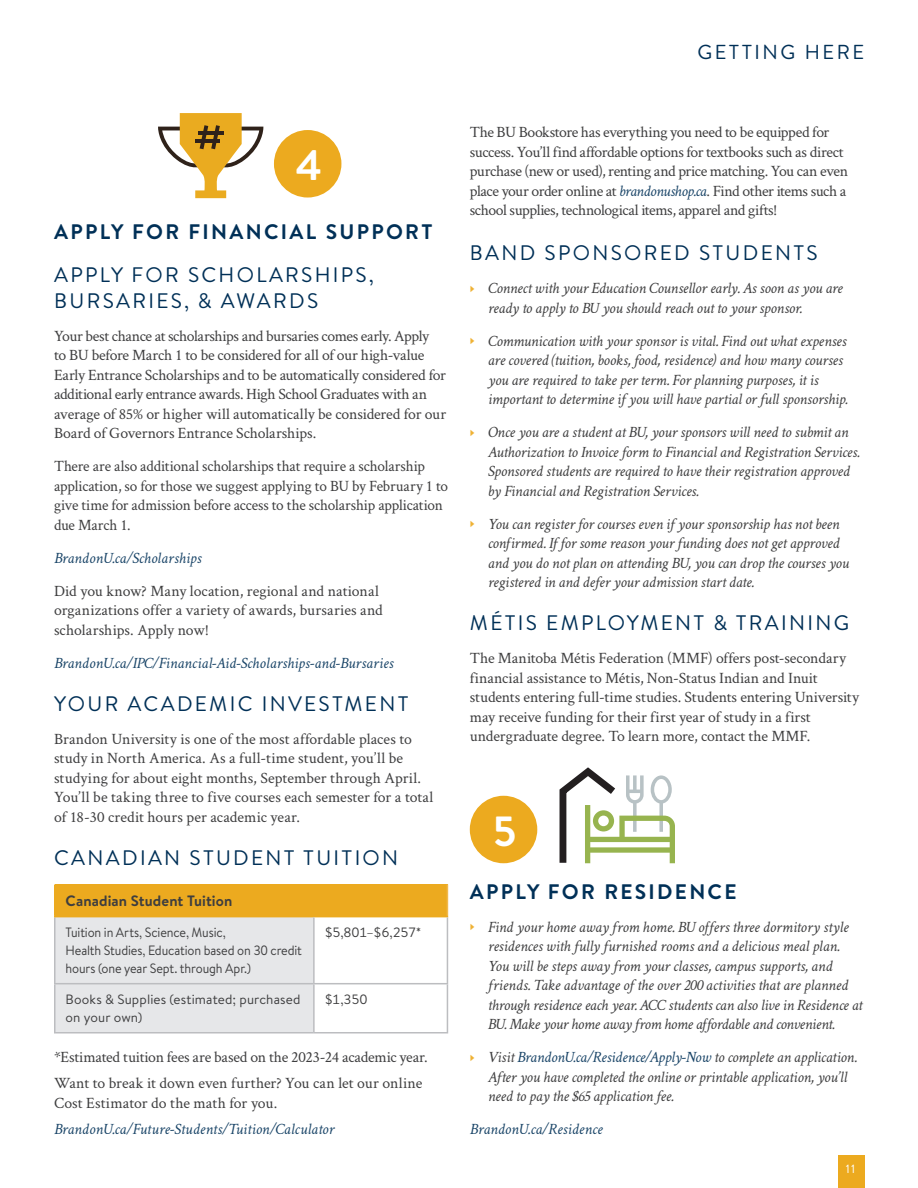
<style>
.page{position:relative;width:918px;height:1188px;background:#fff}
.page>*{position:absolute;margin:0;border:0;box-sizing:border-box;transform-origin:0 0}
.Main_Heading{font:700 42.15px "Brandon Text";color:#fff}
.Subhead_Blue_1_-_All_Caps{font:21px/25.2px "Brandon Text";letter-spacing:.11em;color:#003057}
.Subhead_Blue_1_-_All_Caps_Bold{font:700 21px "Brandon Text";letter-spacing:.11em;color:#003057}
.t1{font:20.25px "Brandon Text";letter-spacing:.12em;color:#003057}
.Body_Copy___90__Black{font:15.75px/19.5px "Crimson Text";letter-spacing:-.01em;color:#3e3e3f}
.t2{font:italic 15.75px/19.5px "Crimson Text";letter-spacing:-.015em;color:#3e3e3f}
.Body_Copy___90__Black-2{font:15.75px/19.5px "Crimson Text";letter-spacing:-.03em;color:#3e3e3f}
.Body_Copy___90__Black-3{font:italic 15.75px "Crimson Text";color:#1a4568}
.Body_Copy___90__Black-4{font:700 15px "Brandon Text";letter-spacing:.005em;color:#3e3e3f}
.Body_Copy___90__Black-5{font:13.5px/18px "Brandon Text";letter-spacing:-.005em;color:#3e3e3f;scale:.93 1}
.Body_Copy___90__Black-6{font:13.5px/18px "Brandon Text";letter-spacing:-.005em;color:#3e3e3f}
.t3{font:12px "Brandon Text";color:#fff}
.s1{font-style:italic;color:#1a4568}
.s2{font-family:"Arial";font-style:normal;font-size:9px;color:#efb235}
.s3{color:#1a4568}
</style>
<div class="page">
<div style="left:838px;top:1156px;width:27px;height:32px;background:#ecaa1f"></div>
<div style="left:55px;top:885px;width:392px;height:32px;background:#ecaa1f"></div>
<svg style="left:56px;top:917px;width:391px;height:115px"></svg>
<hr style="left:54px;top:885px;width:2px;height:31px;background:#ecaa1f">
<hr style="left:447px;top:885px;width:1px;height:31px;background:#f0b94d">
<hr style="left:54px;top:917px;width:2px;height:66px;background:#bcbdc0">
<hr style="left:54px;top:984px;width:2px;height:48px;background:#bcbdc0">
<hr style="left:54px;top:916px;width:260px;height:1px;background:#ecaa1f">
<hr style="left:314px;top:916px;width:134px;height:1px;background:#ecaa1f">
<hr style="left:313px;top:917px;width:2px;height:66px;background:#bcbdc0">
<hr style="left:447px;top:917px;width:1px;height:66px;background:#bcbdc0">
<hr style="left:313px;top:984px;width:2px;height:48px;background:#bcbdc0">
<hr style="left:447px;top:984px;width:1px;height:48px;background:#bcbdc0">
<hr style="left:54px;top:983px;width:260px;height:1px;background:#bcbdc0">
<hr style="left:314px;top:983px;width:134px;height:1px;background:#bcbdc0">
<hr style="left:314px;top:1032px;width:134px;height:2px;background:#bcbdc0">
<hr style="left:54px;top:1032px;width:260px;height:2px;background:#bcbdc0">
<svg style="left:158px;top:113px;width:105px;height:85px"></svg>
<hr style="left:199px;top:131px;width:25px;height:4px;background:#2f221a">
<hr style="left:196px;top:139px;width:24px;height:4px;background:#2f221a">
<div style="left:274px;top:130px;width:67px;height:68px;background:#ecaa1f;border-radius:50%"></div>
<div style="left:470px;top:796px;width:67px;height:67px;background:#ecaa1f;border-radius:50%"></div>
<svg style="left:560px;top:767px;width:115px;height:96px"></svg>
<p class="t1" style="left:698px;top:38px;width:168px">GETTING HERE</p>
<p class="Main_Heading" style="left:295px;top:136px;width:28px">4</p>
<p class="Subhead_Blue_1_-_All_Caps_Bold" style="left:54px;top:217px;width:380px">APPLY FOR FINANCIAL SUPPORT</p>
<p class="Subhead_Blue_1_-_All_Caps" style="left:54px;top:262px;width:321px">APPLY FOR SCHOLARSHIPS,<br>BURSARIES, &amp; AWARDS</p>
<p class="Body_Copy___90__Black" style="left:54px;top:325px;width:394px">Your best chance at scholarships and bursaries comes early. Apply<br>to BU before March 1 to be considered for all of our high-value Early Entrance Scholarships and to be automatically considered for additional early entrance awards. High School Graduates with an average of 85% or higher will automatically be considered for our Board of Governors Entrance Scholarships.</p>
<p class="Body_Copy___90__Black" style="left:54px;top:456px;width:396px">There are also additional scholarships that require a scholarship application, so for those we suggest applying to BU by February 1 to give time for admission before access to the scholarship application due March 1.</p>
<p class="Body_Copy___90__Black-3" style="left:54px;top:549px;width:149px">BrandonU.ca/Scholarships</p>
<p class="Body_Copy___90__Black" style="left:54px;top:580px;width:330px">Did you know? Many location, regional and national organizations offer a variety of awards, bursaries and scholarships. Apply now!</p>
<p class="Body_Copy___90__Black-3" style="left:54px;top:654px;width:341px">BrandonU.ca/IPC/Financial-Aid-Scholarships-and-Bursaries</p>
<p class="Subhead_Blue_1_-_All_Caps" style="left:54px;top:690px;width:356px">YOUR ACADEMIC INVESTMENT</p>
<p class="Body_Copy___90__Black" style="left:54px;top:728px;width:381px">Brandon University is one of the most affordable places to study in North America. As a full-time student, you’ll be studying for about eight months, September through April.<br>You’ll be taking three to five courses each semester for a total of 18-30 credit hours per academic year.</p>
<p class="Subhead_Blue_1_-_All_Caps" style="left:54px;top:844px;width:346px">CANADIAN STUDENT TUITION</p>
<p class="Body_Copy___90__Black-4" style="left:66px;top:890px;width:168px">Canadian Student Tuition</p>
<p class="Body_Copy___90__Black-5" style="left:66px;top:923px;width:256px">Tuition in Arts, Science, Music,<br>Health Studies, Education based on 30 credit hours (one year Sept. through Apr.)</p>
<p class="Body_Copy___90__Black-6" style="left:325px;top:923px;width:98px">$5,801–$6,257*</p>
<p class="Body_Copy___90__Black-6" style="left:66px;top:990px;width:236px">Books &amp; Supplies (estimated; purchased on your own)</p>
<p class="Body_Copy___90__Black-6" style="left:325px;top:990px;width:44px">$1,350</p>
<p class="Body_Copy___90__Black" style="left:54px;top:1047px;width:375px">*Estimated tuition fees are based on the 2023-24 academic year.</p>
<p class="Body_Copy___90__Black" style="left:54px;top:1073px;width:370px">Want to break it down even further? You can let our online<br>Cost Estimator do the math for you.</p>
<p class="Body_Copy___90__Black-3" style="left:54px;top:1120px;width:282px">BrandonU.ca/Future-Students/Tuition/Calculator</p>
<p class="Body_Copy___90__Black-2" style="left:470px;top:122px;width:380px">The BU Bookstore has everything you need to be equipped for success. You’ll find affordable options for textbooks such as direct purchase (new or used), renting and price matching. You can even place your order online at <span class="s1">brandonushop.ca</span>. Find other items such a school supplies, technological items, apparel and gifts!</p>
<p class="Subhead_Blue_1_-_All_Caps" style="left:470px;top:240px;width:349px">BAND SPONSORED STUDENTS</p>
<p class="t2" style="left:488px;top:278px;width:357px;text-indent:-18px"><span class="s2">►</span> Connect with your Education Counsellor early. As soon as you are ready to apply to BU you should reach out to your sponsor.</p>
<p class="t2" style="left:488px;top:331px;width:361px;text-indent:-18px"><span class="s2">►</span> Communication with your sponsor is vital. Find out what expenses are covered (tuition, books, food, residence) and how many courses you are required to take per term. For planning purposes, it is important to determine if you will have partial or full sponsorship.</p>
<p class="t2" style="left:488px;top:422px;width:373px;text-indent:-18px"><span class="s2">►</span> Once you are a student at BU, your sponsors will need to submit an Authorization to Invoice form to Financial and Registration Services.<br>Sponsored students are required to have their registration approved by Financial and Registration Services.</p>
<p class="t2" style="left:488px;top:514px;width:363px;text-indent:-18px"><span class="s2">►</span> You can register for courses even if your sponsorship has not been confirmed. If for some reason your funding does not get approved and you do not plan on attending BU, you can drop the courses you registered in and defer your admission start date.</p>
<p class="Subhead_Blue_1_-_All_Caps" style="left:470px;top:610px;width:381px">MÉTIS EMPLOYMENT &amp; TRAINING</p>
<p class="Body_Copy___90__Black" style="left:470px;top:648px;width:391px">The Manitoba Métis Federation (MMF) offers post-secondary financial assistance to Métis, Non-Status Indian and Inuit students entering full-time studies. Students entering University may receive funding for their first year of study in a first undergraduate degree. To learn more, contact the MMF.</p>
<p class="Main_Heading" style="left:493px;top:802px;width:25px">5</p>
<p class="Subhead_Blue_1_-_All_Caps_Bold" style="left:470px;top:877px;width:268px">APPLY FOR RESIDENCE</p>
<p class="t2" style="left:488px;top:917px;width:376px;text-indent:-18px"><span class="s2">►</span> Find your home away from home. BU offers three dormitory style residences with fully furnished rooms and a delicious meal plan.<br>You will be steps away from your classes, campus supports, and friends. Take advantage of the over 200 activities that are planned through residence each year. ACC students can also live in Residence at BU. Make your home away from home affordable and convenient.</p>
<p class="t2" style="left:488px;top:1047px;width:370px;text-indent:-18px"><span class="s2">►</span> Visit <span class="s3">BrandonU.ca/Residence/Apply-Now</span> to complete an application.<br>After you have completed the online or printable application, you’ll need to pay the $65 application fee.</p>
<p class="Body_Copy___90__Black-3" style="left:470px;top:1120px;width:134px">BrandonU.ca/Residence</p>
<p class="t3" style="left:846px;top:1161px;width:11px">11</p>
</div>
